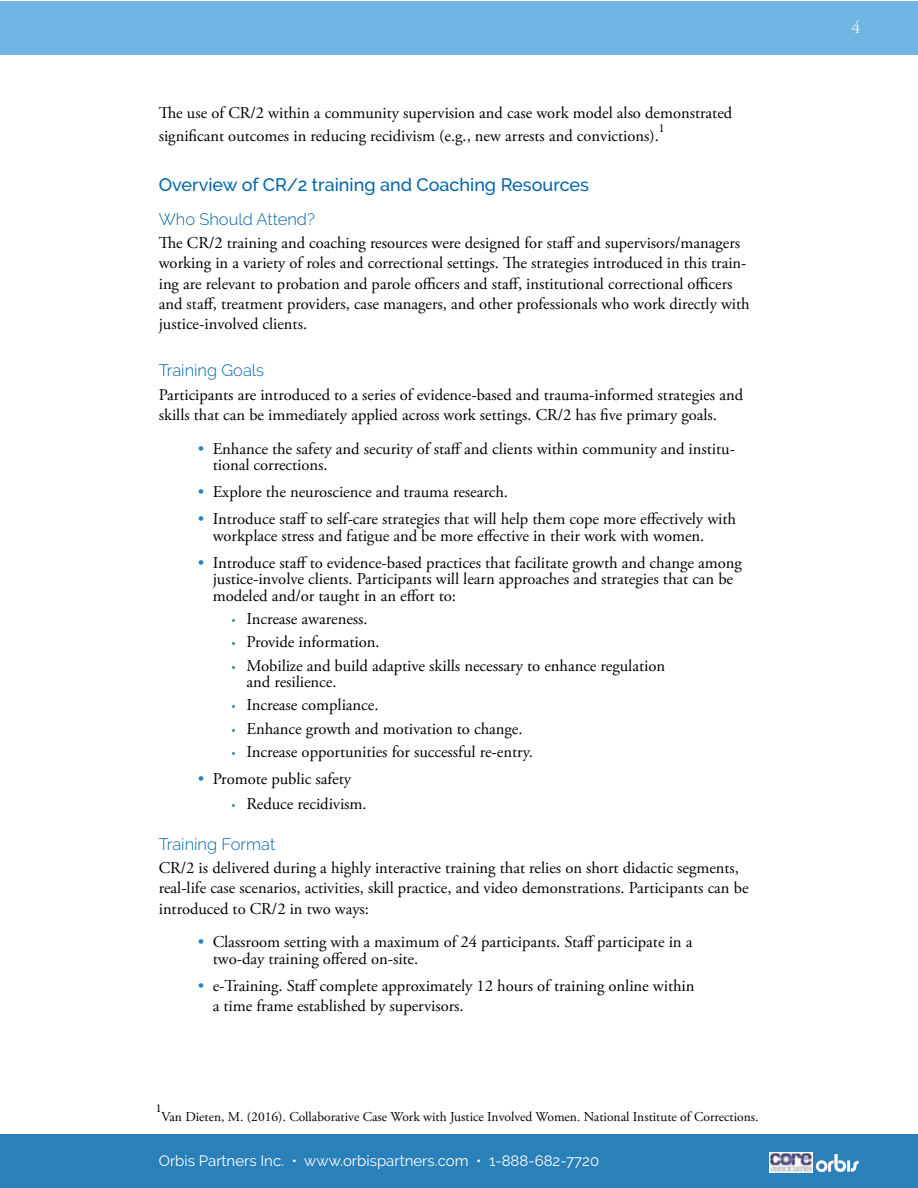
<style>
.page{position:relative;width:918px;height:1188px;background:#fff}
.page>*{position:absolute;margin:0;border:0;box-sizing:border-box;transform-origin:0 0}
.t1{font:500 18px "Raleway";color:#0064a7}
.t2{font:18px "Adobe Garamond Pro";color:#eff6e8}
.t3{font:16.5px/20.2px "Adobe Garamond Pro";color:#000}
.t4{font:300 16.5px "Raleway";color:#0064a7}
.t5{font:15px "Raleway";color:#fff}
.t6{font:13.5px "Adobe Garamond Pro";color:#000}
.t7{font:12px "Minion Pro";color:#000}
.s1{color:#2981ba}
.s2{font-size:10.5px;color:#2981ba}
</style>
<div class="page">
<div style="left:0;top:1px;width:918px;height:54px;background:#71b5e4"></div>
<div style="left:0;top:1134px;width:918px;height:54px;background:#2a80b9"></div>
<svg style="left:816px;top:1154px;width:43px;height:18px"></svg>
<img style="left:770px;top:1153px;width:42px;height:19px">
<p class="t3" style="left:159px;top:101px;width:575px;line-height:23.4px">The use of CR/2 within a community supervision and case work model also demonstrated significant outcomes in reducing recidivism (e.g., new arrests and convictions).</p>
<p class="t7" style="left:659px;top:120px;width:7px">1</p>
<p class="t1" style="left:159px;top:174px;width:432px">Overview of CR/2 training and Coaching Resources</p>
<p class="t4" style="left:159px;top:209px;width:158px">Who Should Attend?</p>
<p class="t3" style="left:159px;top:233px;width:593px">The CR/2 training and coaching resources were designed for staff and supervisors/managers working in a variety of roles and correctional settings. The strategies introduced in this train&shy;ing are relevant to probation and parole officers and staff, institutional correctional officers and staff, treatment providers, case managers, and other professionals who work directly with justice-involved clients.</p>
<p class="t4" style="left:159px;top:361px;width:107px">Training Goals</p>
<p class="t3" style="left:159px;top:385px;width:586px">Participants are introduced to a series of evidence-based and trauma-informed strategies and skills that can be immediately applied across work settings. CR/2 has five primary goals.</p>
<p class="t3" style="left:213px;top:441px;width:524px;line-height:16.5px;text-indent:-15px"><span class="s1">•</span> Enhance the safety and security of staff and clients within community and institu&shy;tional corrections.</p>
<p class="t3" style="left:198px;top:483px;width:312px"><span class="s1">•</span> Explore the neuroscience and trauma research.</p>
<p class="t3" style="left:213px;top:511px;width:525px;line-height:16.5px;text-indent:-15px"><span class="s1">•</span> Introduce staff to self-care strategies that will help them cope more effectively with workplace stress and fatigue and be more effective in their work with women.</p>
<p class="t3" style="left:213px;top:555px;width:531px;line-height:16.5px;text-indent:-15px"><span class="s1">•</span> Introduce staff to evidence-based practices that facilitate growth and change among justice-involve clients. Participants will learn approaches and strategies that can be modeled and/or taught in an effort to:</p>
<p class="t3" style="left:232px;top:609px;width:138px"><span class="s2">•</span> Increase awareness.</p>
<p class="t3" style="left:232px;top:633px;width:150px"><span class="s2">•</span> Provide information.</p>
<p class="t3" style="left:247px;top:658px;width:420px;line-height:16.5px;text-indent:-15px"><span class="s2">•</span> Mobilize and build adaptive skills necessary to enhance regulation and resilience.</p>
<p class="t3" style="left:232px;top:696px;width:149px"><span class="s2">•</span> Increase compliance.</p>
<p class="t3" style="left:232px;top:719px;width:293px"><span class="s2">•</span> Enhance growth and motivation to change.</p>
<p class="t3" style="left:232px;top:742px;width:303px"><span class="s2">•</span> Increase opportunities for successful re-entry.</p>
<p class="t3" style="left:198px;top:769px;width:155px"><span class="s1">•</span> Promote public safety</p>
<p class="t3" style="left:232px;top:794px;width:137px"><span class="s2">•</span> Reduce recidivism.</p>
<p class="t4" style="left:159px;top:834px;width:118px">Training Format</p>
<p class="t3" style="left:159px;top:858px;width:591px">CR/2 is delivered during a highly interactive training that relies on short didactic segments, real-life case scenarios, activities, skill practice, and video demonstrations. Participants can be introduced to CR/2 in two ways:</p>
<p class="t3" style="left:213px;top:934px;width:481px;line-height:16.5px;text-indent:-15px"><span class="s1">•</span> Classroom setting with a maximum of 24 participants. Staff participate in a two-day training offered on-site.</p>
<p class="t3" style="left:213px;top:976px;width:484px;text-indent:-15px"><span class="s1">•</span> e-Training. Staff complete approximately 12 hours of training online within a time frame established by supervisors.</p>
<p class="t7" style="left:156px;top:1100px;width:7px">1</p>
<p class="t6" style="left:162px;top:1108px;width:599px">Van Dieten, M. (2016). Collaborative Case Work with Justice Involved Women. National Institute of Corrections.</p>
<p class="t5" style="left:159px;top:1152px;width:442px">Orbis Partners Inc. • www.orbispartners.com • 1-888-682-7720</p>
<p class="t2" style="left:852px;top:16px;width:10px">4</p>
</div>
